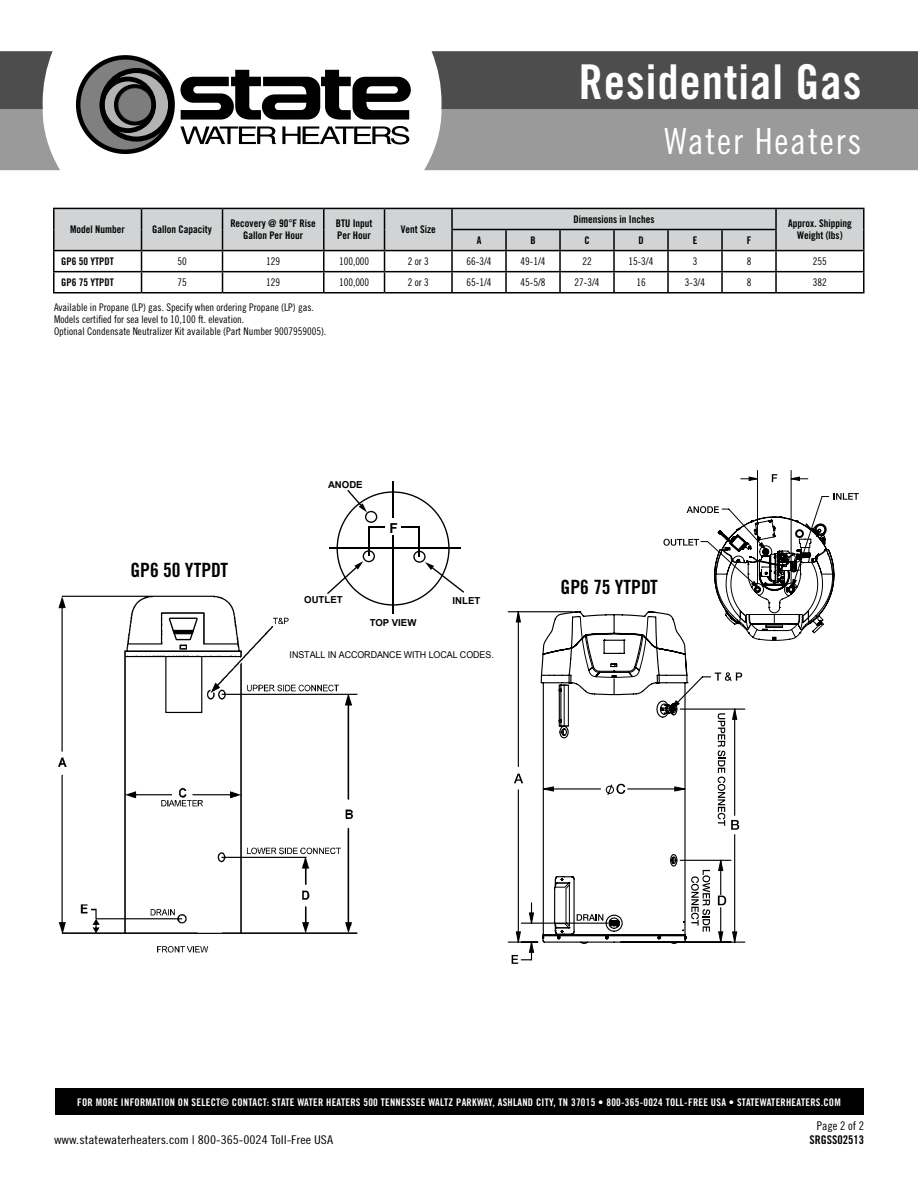
<style>
.page{position:relative;width:918px;height:1188px;background:#fff}
.page>*{position:absolute;margin:0;border:0;box-sizing:border-box;transform-origin:0 0}
.t1{font:48px "Trade Gothic LT Std Bd Cn 20";letter-spacing:.02em;color:#fff}
.t2{font:36px "Trade Gothic LT Std Cn 18";letter-spacing:.05em;color:#fff}
.t3{font:19.65px "Trade Gothic LT Std Bd Cn 20";color:#000}
.t4{font:700 13.8px "Arial";color:#000}
.t5{font:12px "Trade Gothic LT Std Cn 18";color:#000;scale:1.14 1}
.t6{font:12px "Trade Gothic LT Std Bd Cn 20";color:#000}
.t7{font:12px "Trade Gothic LT Std Cn 18";color:#000}
.t8{font:10.5px/12px "Trade Gothic LT Std Cn 18";color:#000}
.t9{font:10.5px/12px "Trade Gothic LT Std Bd Cn 20";color:#000;text-align:center}
.t10{font:10.5px "Trade Gothic LT Std Bd Cn 20";letter-spacing:.025em;color:#fff}
.t11{font:700 9.6px "Arial";color:#000}
.t12{font:9.45px "Arial";letter-spacing:-.01em;color:#000;scale:.95 1}
</style>
<div class="page">
<svg style="left:0;top:51px;width:60px;height:119px"></svg>
<svg style="left:424px;top:51px;width:494px;height:119px;background:#787878"></svg>
<svg style="left:180px;top:70px;width:231px;height:50px"></svg>
<svg style="left:180px;top:126px;width:96px;height:18px"></svg>
<svg style="left:282px;top:126px;width:127px;height:19px"></svg>
<svg style="left:78px;top:57px;width:96px;height:95px"></svg>
<svg style="left:102px;top:70px;width:69px;height:69px;background:#686868"></svg>
<div style="left:102px;top:70px;width:70px;height:70px;border:2px solid #000;border-radius:50%"></div>
<svg style="left:115px;top:85px;width:39px;height:39px"></svg>
<div style="left:55px;top:1088px;width:808px;height:27px;background:#000"></div>
<hr style="left:53px;top:251px;width:2px;height:20px;background:#000">
<hr style="left:863px;top:251px;width:2px;height:20px;background:#000">
<hr style="left:53px;top:271px;width:89px;height:1px;background:#000">
<hr style="left:53px;top:272px;width:2px;height:20px;background:#000">
<hr style="left:776px;top:271px;width:89px;height:1px;background:#000">
<hr style="left:863px;top:272px;width:2px;height:20px;background:#000">
<hr style="left:53px;top:292px;width:89px;height:2px;background:#000">
<hr style="left:142px;top:292px;width:81px;height:2px;background:#000">
<hr style="left:223px;top:292px;width:101px;height:2px;background:#000">
<hr style="left:324px;top:292px;width:61px;height:2px;background:#000">
<hr style="left:385px;top:292px;width:67px;height:2px;background:#000">
<hr style="left:452px;top:292px;width:54px;height:2px;background:#000">
<hr style="left:506px;top:292px;width:54px;height:2px;background:#000">
<hr style="left:560px;top:292px;width:54px;height:2px;background:#000">
<hr style="left:614px;top:292px;width:54px;height:2px;background:#000">
<hr style="left:668px;top:292px;width:54px;height:2px;background:#000">
<hr style="left:722px;top:292px;width:54px;height:2px;background:#000">
<hr style="left:776px;top:292px;width:89px;height:2px;background:#000">
<svg style="left:54px;top:209px;width:810px;height:83px"></svg>
<hr style="left:451px;top:209px;width:2px;height:20px;background:#000">
<hr style="left:667px;top:230px;width:2px;height:20px;background:#000">
<hr style="left:505px;top:230px;width:2px;height:20px;background:#000">
<hr style="left:613px;top:230px;width:2px;height:20px;background:#000">
<hr style="left:721px;top:230px;width:2px;height:20px;background:#000">
<hr style="left:451px;top:229px;width:55px;height:1px;background:#000">
<hr style="left:451px;top:230px;width:2px;height:20px;background:#000">
<hr style="left:506px;top:229px;width:54px;height:1px;background:#000">
<hr style="left:560px;top:229px;width:54px;height:1px;background:#000">
<hr style="left:614px;top:229px;width:54px;height:1px;background:#000">
<hr style="left:668px;top:229px;width:54px;height:1px;background:#000">
<hr style="left:722px;top:229px;width:55px;height:1px;background:#000">
<hr style="left:775px;top:230px;width:2px;height:20px;background:#000">
<hr style="left:53px;top:208px;width:89px;height:1px;background:#000">
<hr style="left:53px;top:209px;width:2px;height:21px;background:#000">
<hr style="left:142px;top:208px;width:81px;height:1px;background:#000">
<hr style="left:223px;top:208px;width:101px;height:1px;background:#000">
<hr style="left:324px;top:208px;width:61px;height:1px;background:#000">
<hr style="left:385px;top:208px;width:67px;height:1px;background:#000">
<hr style="left:452px;top:208px;width:54px;height:1px;background:#000">
<hr style="left:506px;top:208px;width:54px;height:1px;background:#000">
<hr style="left:560px;top:208px;width:54px;height:1px;background:#000">
<hr style="left:614px;top:208px;width:54px;height:1px;background:#000">
<hr style="left:668px;top:208px;width:54px;height:1px;background:#000">
<hr style="left:722px;top:208px;width:54px;height:1px;background:#000">
<hr style="left:776px;top:208px;width:89px;height:1px;background:#000">
<hr style="left:863px;top:209px;width:2px;height:21px;background:#000">
<hr style="left:53px;top:230px;width:2px;height:20px;background:#000">
<hr style="left:863px;top:230px;width:2px;height:20px;background:#000">
<hr style="left:53px;top:250px;width:89px;height:1px;background:#000">
<hr style="left:142px;top:250px;width:81px;height:1px;background:#000">
<hr style="left:223px;top:250px;width:101px;height:1px;background:#000">
<hr style="left:324px;top:250px;width:61px;height:1px;background:#000">
<hr style="left:385px;top:250px;width:67px;height:1px;background:#000">
<hr style="left:452px;top:250px;width:54px;height:1px;background:#000">
<hr style="left:506px;top:250px;width:54px;height:1px;background:#000">
<hr style="left:560px;top:250px;width:54px;height:1px;background:#000">
<hr style="left:614px;top:250px;width:54px;height:1px;background:#000">
<hr style="left:668px;top:250px;width:54px;height:1px;background:#000">
<hr style="left:722px;top:250px;width:54px;height:1px;background:#000">
<hr style="left:776px;top:250px;width:89px;height:1px;background:#000">
<img style="left:58px;top:595px;width:300px;height:358px">
<div style="left:166px;top:617px;width:35px;height:24px;background:#fff"></div>
<svg style="left:168px;top:616px;width:30px;height:32px"></svg>
<div style="left:284px;top:648px;width:213px;height:17px;background:#fff"></div>
<hr style="left:392px;top:481px;width:2px;height:133px;background:#000">
<svg style="left:327px;top:490px;width:137px;height:116px"></svg>
<div style="left:385px;top:519px;width:16px;height:16px;background:#fff"></div>
<svg style="left:512px;top:961px;width:6px;height:3px"></svg>
<svg style="left:516px;top:612px;width:230px;height:340px"></svg>
<svg style="left:540px;top:611px;width:148px;height:334px"></svg>
<svg style="left:660px;top:470px;width:199px;height:179px"></svg>
<p class="t9" style="left:70px;top:223px;width:56px">Model Number</p>
<p class="t9" style="left:152px;top:223px;width:61px">Gallon Capacity</p>
<p class="t9" style="left:230px;top:217px;width:87px">Recovery @ 90°F Rise<br>Gallon Per Hour</p>
<p class="t9" style="left:336px;top:217px;width:38px;text-align:left">BTU Input<br>Per Hour</p>
<p class="t9" style="left:401px;top:223px;width:36px">Vent Size</p>
<h1 class="t1" style="left:579px;top:53px;width:284px">Residential Gas</h1>
<h2 class="t2" style="left:665px;top:120px;width:198px">Water Heaters</h2>
<p class="t9" style="left:574px;top:213px;width:83px">Dimensions in Inches</p>
<p class="t9" style="left:477px;top:234px;width:6px">A</p>
<p class="t9" style="left:530px;top:234px;width:7px">B</p>
<p class="t9" style="left:584px;top:234px;width:7px">C</p>
<p class="t9" style="left:638px;top:234px;width:7px">D</p>
<p class="t9" style="left:693px;top:234px;width:6px">E</p>
<p class="t9" style="left:747px;top:234px;width:6px">F</p>
<p class="t9" style="left:788px;top:217px;width:65px">Approx. Shipping<br>Weight (lbs)</p>
<p class="t9" style="left:61px;top:255px;width:54px">GP6 50 YTPDT</p>
<p class="t8" style="left:177px;top:255px;width:11px">50</p>
<p class="t8" style="left:266px;top:255px;width:15px">129</p>
<p class="t8" style="left:339px;top:255px;width:32px">100,000</p>
<p class="t8" style="left:408px;top:255px;width:22px">2 or 3</p>
<p class="t8" style="left:467px;top:255px;width:27px">66-3/4</p>
<p class="t8" style="left:521px;top:255px;width:27px">49-1/4</p>
<p class="t8" style="left:582px;top:255px;width:11px">22</p>
<p class="t8" style="left:629px;top:255px;width:27px">15-3/4</p>
<p class="t8" style="left:693px;top:255px;width:6px">3</p>
<p class="t8" style="left:747px;top:255px;width:6px">8</p>
<p class="t8" style="left:813px;top:255px;width:15px">255</p>
<p class="t9" style="left:61px;top:276px;width:54px">GP6 75 YTPDT</p>
<p class="t8" style="left:177px;top:276px;width:11px">75</p>
<p class="t8" style="left:266px;top:276px;width:15px">129</p>
<p class="t8" style="left:339px;top:276px;width:32px">100,000</p>
<p class="t8" style="left:408px;top:276px;width:22px">2 or 3</p>
<p class="t8" style="left:467px;top:276px;width:27px">65-1/4</p>
<p class="t8" style="left:521px;top:276px;width:27px">45-5/8</p>
<p class="t8" style="left:575px;top:276px;width:27px">27-3/4</p>
<p class="t8" style="left:636px;top:276px;width:11px">16</p>
<p class="t8" style="left:685px;top:276px;width:22px">3-3/4</p>
<p class="t8" style="left:747px;top:276px;width:6px">8</p>
<p class="t8" style="left:813px;top:276px;width:15px">382</p>
<p class="t8" style="left:54px;top:301px;width:274px">Available in Propane (LP) gas. Specify when ordering Propane (LP) gas.<br>Models certified for sea level to 10,100 ft. elevation.<br>Optional Condensate Neutralizer Kit available (Part Number 9007959005).</p>
<h3 class="t3" style="left:130px;top:558px;width:99px">GP6 50 YTPDT</h3>
<p class="t11" style="left:328px;top:478px;width:36px">ANODE</p>
<p class="t11" style="left:304px;top:593px;width:40px">OUTLET</p>
<h3 class="t4" style="left:389px;top:519px;width:10px">F</h3>
<p class="t11" style="left:370px;top:617px;width:48px">TOP VIEW</p>
<p class="t11" style="left:453px;top:594px;width:29px">INLET</p>
<p class="t12" style="left:290px;top:648px;width:216px">INSTALL IN ACCORDANCE WITH LOCAL CODES.</p>
<h3 class="t3" style="left:561px;top:575px;width:99px">GP6 75 YTPDT</h3>
<p class="t10" style="left:77px;top:1096px;width:765px">FOR MORE INFORMATION ON SELECT© CONTACT: STATE WATER HEATERS 500 TENNESSEE WALTZ PARKWAY, ASHLAND CITY, TN 37015 • 800-365-0024 TOLL-FREE USA • STATEWATERHEATERS.COM</p>
<p class="t5" style="left:54px;top:1133px;width:246px">www.statewaterheaters.com | 800-365-0024 Toll-Free USA</p>
<p class="t7" style="left:817px;top:1119px;width:49px">Page 2 of 2</p>
<p class="t6" style="left:809px;top:1132px;width:56px">SRGSS02513</p>
</div>
